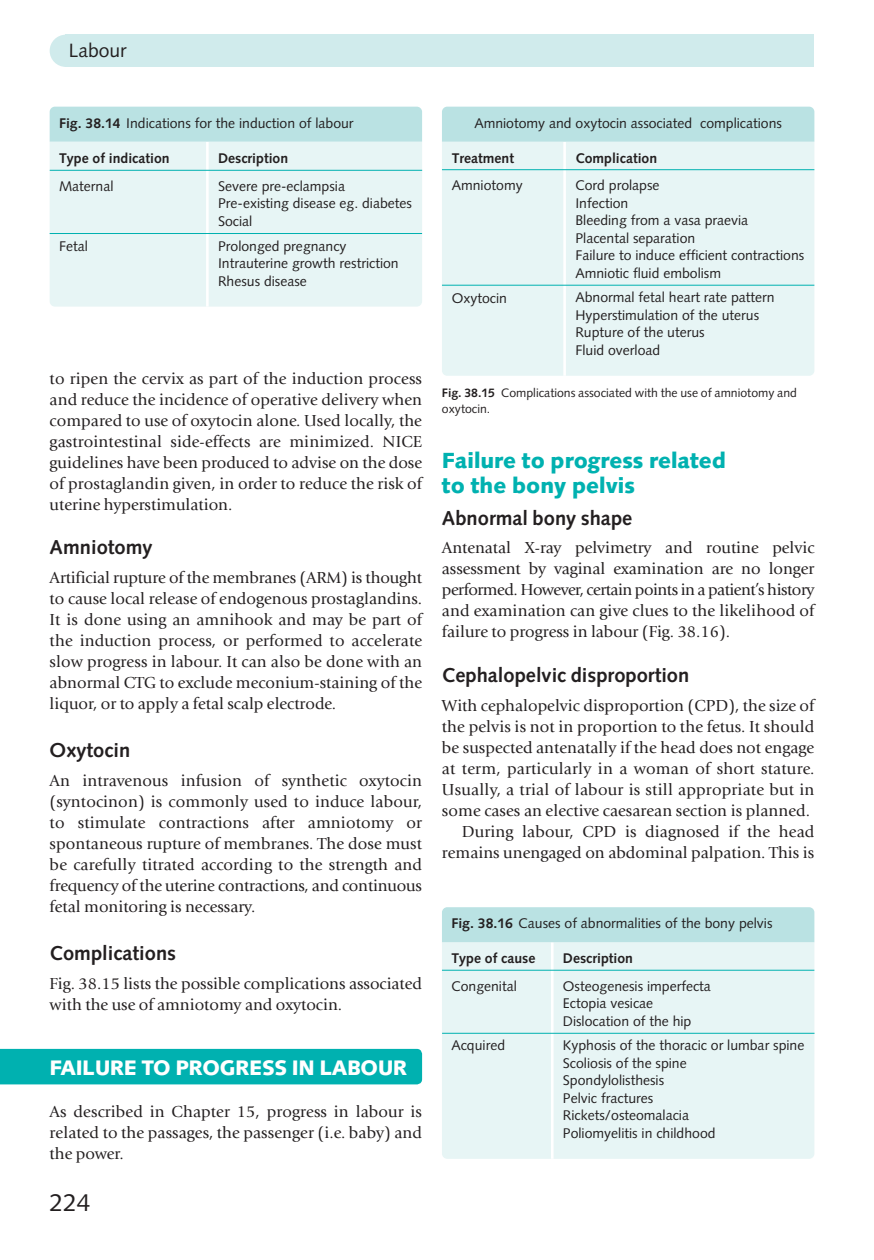
<style>
.page{position:relative;width:874px;height:1260px;background:#fff}
.page>*{position:absolute;margin:0;border:0;box-sizing:border-box;transform-origin:0 0}
.t1{font:24.5px "Syntax";color:#231f20}
.t2{font:900 21.88px/25.4px "Syntax";color:#00b1b0}
.t3{font:900 21px "Syntax";letter-spacing:-.02em;color:#fff}
.t4{font:700 20.12px "Syntax";color:#231f20}
.t5{font:19.25px "Syntax";color:#231f20}
.t6{font:16.62px/21px "Giovanni";color:#231f20;text-align:justify}
.t7{font:14px/17.5px "Syntax Roman";color:#231f20}
.t8{font:700 14px "Syntax";color:#231f20}
.t9{font:12.25px/15.8px "Syntax";color:#231f20}
.s1{font-family:"Syntax";font-weight:700}
.s2{font-weight:700}
</style>
<div class="page">
<div style="left:50px;top:35px;width:32px;height:32px;background:#d0ebec;border-radius:50%"></div>
<div style="left:65px;top:35px;width:748px;height:32px;background:#d0ebec"></div>
<div style="left:0;top:1049px;width:422px;height:35px;background:#00b1b0"></div>
<div style="left:50px;top:142px;width:372px;height:165px;background:#e7f5f5"></div>
<hr style="left:206px;top:142px;width:2px;height:165px;background:#fff">
<hr style="left:50px;top:170px;width:372px;height:1px;background:#00b1b0">
<hr style="left:50px;top:233px;width:372px;height:1px;background:#00b1b0">
<div style="left:50px;top:107px;width:372px;height:35px;background:#bae2e3"></div>
<div style="left:442px;top:142px;width:372px;height:234px;background:#e7f5f5"></div>
<hr style="left:563px;top:142px;width:2px;height:234px;background:#fff">
<hr style="left:441px;top:169px;width:373px;height:1px;background:#00b1b0">
<hr style="left:441px;top:285px;width:373px;height:1px;background:#00b1b0">
<div style="left:442px;top:107px;width:372px;height:35px;background:#bae2e3"></div>
<div style="left:442px;top:942px;width:372px;height:217px;background:#e7f5f5"></div>
<hr style="left:550px;top:942px;width:3px;height:217px;background:#fff">
<hr style="left:441px;top:970px;width:373px;height:1px;background:#00b1b0">
<hr style="left:442px;top:1033px;width:372px;height:1px;background:#00b1b0">
<div style="left:442px;top:907px;width:372px;height:35px;background:#bae2e3"></div>
<p class="t5" style="left:69px;top:43px;width:59px">Labour</p>
<p class="t7" style="left:59px;top:115px;width:296px"><span class="s1">Fig. 38.14</span> Indications for the induction of labour</p>
<p class="t8" style="left:59px;top:152px;width:112px">Type of indication</p>
<p class="t8" style="left:218px;top:152px;width:71px">Description</p>
<p class="t7" style="left:59px;top:178px;width:56px">Maternal</p>
<p class="t7" style="left:59px;top:238px;width:30px">Fetal</p>
<p class="t7" style="left:218px;top:179px;width:195px">Severe pre-eclampsia<br>Pre-existing disease eg. diabetes<br>Social</p>
<p class="t7" style="left:218px;top:238px;width:182px">Prolonged pregnancy<br>Intrauterine growth restriction<br>Rhesus disease</p>
<p class="t6" style="left:50px;top:369px;width:374px">to ripen the cervix as part of the induction process and reduce the incidence of operative delivery when compared to use of oxytocin alone. Used locally, the gastrointestinal side-effects are minimized. NICE guidelines have been produced to advise on the dose of prostaglandin given, in order to reduce the risk of uterine hyperstimulation.</p>
<p class="t4" style="left:50px;top:539px;width:104px">Amniotomy</p>
<p class="t6" style="left:50px;top:569px;width:374px">Artificial rupture of the membranes (ARM) is thought to cause local release of endogenous prostaglandins.<br>It is done using an amnihook and may be part of the induction process, or performed to accelerate slow progress in labour. It can also be done with an abnormal CTG to exclude meconium-staining of the liquor, or to apply a fetal scalp electrode.</p>
<p class="t4" style="left:50px;top:742px;width:82px">Oxytocin</p>
<p class="t6" style="left:50px;top:772px;width:374px">An intravenous infusion of synthetic oxytocin (syntocinon) is commonly used to induce labour, to stimulate contractions after amniotomy or spontaneous rupture of membranes. The dose must be carefully titrated according to the strength and frequency of the uterine contractions, and continuous fetal monitoring is necessary.</p>
<p class="t4" style="left:50px;top:945px;width:128px">Complications</p>
<p class="t6" style="left:50px;top:975px;width:374px">Fig. 38.15 lists the possible complications associated with the use of amniotomy and oxytocin.</p>
<p class="t3" style="left:50px;top:1059px;width:359px">FAILURE TO PROGRESS IN LABOUR</p>
<p class="t6" style="left:50px;top:1102px;width:374px">As described in Chapter 15 , progress in labour is related to the passages, the passenger (i.e. baby) and the power.</p>
<h1 class="t1" style="left:50px;top:1193px;width:42px">224</h1>
<p class="t7" style="left:474px;top:115px;width:309px">Amniotomy and oxytocin associated complications</p>
<p class="t8" style="left:451px;top:152px;width:64px">Treatment</p>
<p class="t8" style="left:575px;top:152px;width:83px">Complication</p>
<p class="t7" style="left:451px;top:178px;width:72px">Amniotomy</p>
<p class="t7" style="left:575px;top:178px;width:230px">Cord prolapse<br>Infection<br>Bleeding from a vasa praevia<br>Placental separation<br>Failure to induce efficient contractions<br>Amniotic fluid embolism</p>
<p class="t7" style="left:575px;top:290px;width:201px">Abnormal fetal heart rate pattern<br>Hyperstimulation of the uterus<br>Rupture of the uterus<br>Fluid overload</p>
<p class="t9" style="left:441px;top:386px;width:356px"><span class="s2">Fig. 38.15</span> Complications associated with the use of amniotomy and oxytocin.</p>
<p class="t7" style="left:451px;top:291px;width:57px">Oxytocin</p>
<h2 class="t2" style="left:441px;top:450px;width:285px">Failure to progress related to the bony pelvis</h2>
<p class="t4" style="left:441px;top:510px;width:192px">Abnormal bony shape</p>
<p class="t6" style="left:441px;top:539px;width:374px">Antenatal X-ray pelvimetry and routine pelvic assessment by vaginal examination are no longer performed. However, certain points in a patient’s history and examination can give clues to the likelihood of failure to progress in labour ( Fig. 38.16 ).</p>
<p class="t4" style="left:441px;top:667px;width:249px">Cephalopelvic disproportion</p>
<p class="t6" style="left:441px;top:696px;width:374px;text-align:right">With cephalopelvic disproportion (CPD), the size of the pelvis is not in proportion to the fetus. It should be suspected antenatally if the head does not engage at term, particularly in a woman of short stature.<br>Usually, a trial of labour is still appropriate but in some cases an elective caesarean section is planned.<br>During labour, CPD is diagnosed if the head remains unengaged on abdominal palpation. This is</p>
<p class="t7" style="left:451px;top:916px;width:322px"><span class="s1">Fig. 38.16</span> Causes of abnormalities of the bony pelvis</p>
<p class="t8" style="left:451px;top:953px;width:85px">Type of cause</p>
<p class="t7" style="left:562px;top:979px;width:149px">Osteogenesis imperfecta<br>Ectopia vesicae<br>Dislocation of the hip</p>
<p class="t7" style="left:562px;top:1038px;width:243px">Kyphosis of the thoracic or lumbar spine<br>Scoliosis of the spine<br>Spondylolisthesis<br>Pelvic fractures<br>Rickets/osteomalacia<br>Poliomyelitis in childhood</p>
<p class="t8" style="left:562px;top:953px;width:71px">Description</p>
<p class="t7" style="left:451px;top:978px;width:67px">Congenital</p>
<p class="t7" style="left:451px;top:1038px;width:55px">Acquired</p>
</div>
